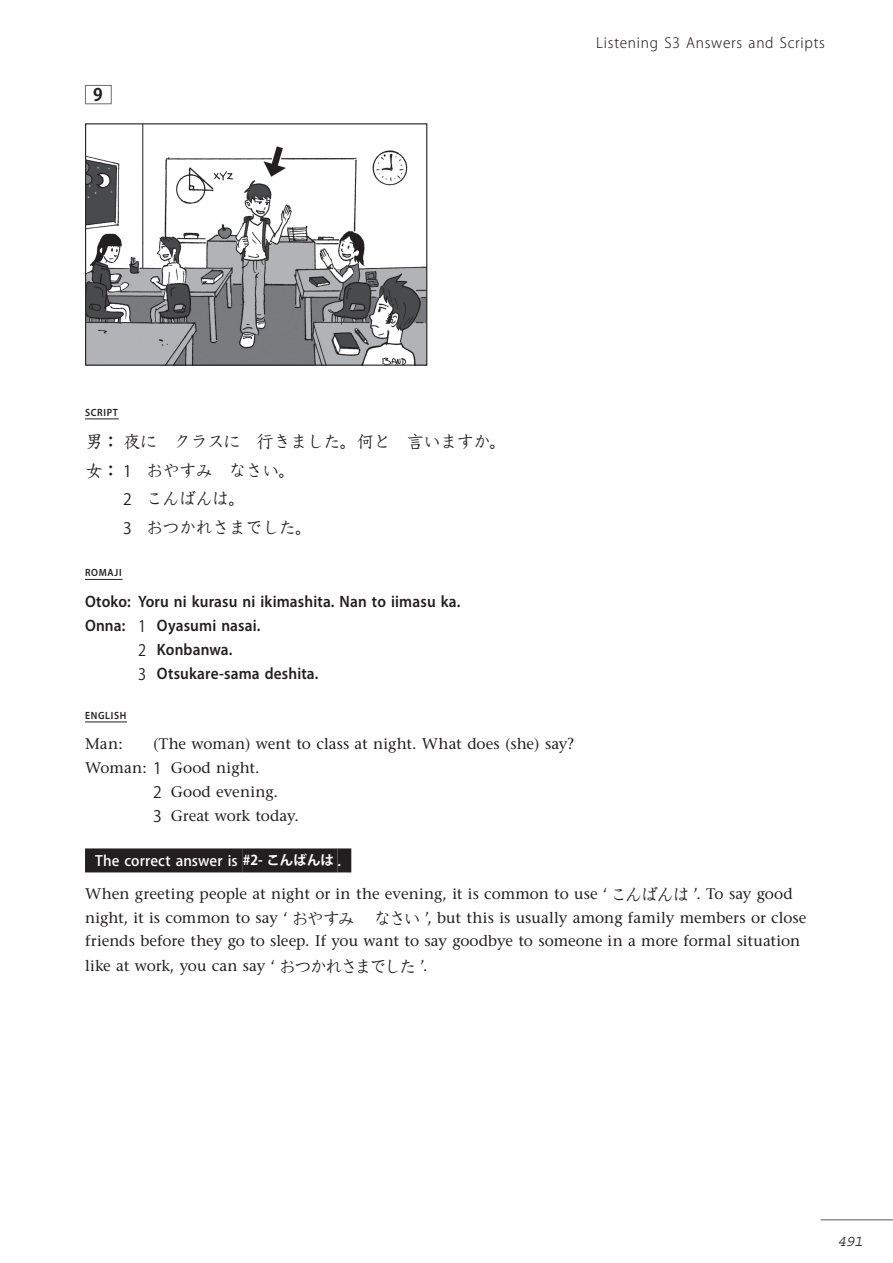
<style>
.page{position:relative;width:893px;height:1263px;background:#fff}
.page>*{position:absolute;margin:0;border:0;box-sizing:border-box;transform-origin:0 0}
.t1{font:18px "DF Kyo Ka Sho W4 MP RKSJ H";letter-spacing:-.075em;color:#231f20}
.t2{font:700 17.25px "Adobe Gothic Std";color:#231f20}
.t3{font:600 16.5px "Myriad Pro";letter-spacing:.01em;color:#231f20;scale:.93 1}
.t4{font:italic 15.75px "Courier";color:#231f20}
.t5{font:15.3px/23.4px "Stone Serif";color:#231f20}
.t6{font:300 14.25px "Koz Go Pr 6 N";letter-spacing:.05em;color:#231f20}
.t7{font:500 14.25px "Koz Go Pr 6 N";letter-spacing:.005em;color:#fff}
.t8{font:600 10.5px "Myriad Pro";letter-spacing:.07em;color:#231f20;scale:.93 1}
.s1{font-family:"Koz Go Pr 6 N";font-size:15.75px}
.s2{font-family:"Koz Go Pr 6 N";font-weight:400;font-size:15.75px}
.s3{font-weight:700;font-size:13.5px}
.s4{font-family:"DF Kyo Ka Sho W4 MP RKSJ H";font-size:18px}
</style>
<div class="page">
<hr style="left:821px;top:1219px;width:72px;height:1px;background:#6c6d70">
<hr style="left:85px;top:418px;width:34px;height:1px;background:#231f20">
<hr style="left:85px;top:579px;width:37px;height:1px;background:#231f20">
<hr style="left:85px;top:721px;width:42px;height:1px;background:#231f20">
<div style="left:85px;top:848px;width:158px;height:24px;background:#231f20"></div>
<div style="left:243px;top:848px;width:95px;height:24px;background:#231f20"></div>
<div style="left:338px;top:848px;width:13px;height:24px;background:#231f20"></div>
<div style="left:85px;top:85px;width:27px;height:19px;border:1px solid #6c6d70"></div>
<img style="left:87px;top:125px;width:338px;height:239px">
<div style="left:85px;top:123px;width:342px;height:243px;border:1px solid #231f20"></div>
<p class="t2" style="left:93px;top:84px;width:11px">9</p>
<p class="t6" style="left:596px;top:34px;width:230px">Listening S3 Answers and Scripts</p>
<p class="t8" style="left:85px;top:406px;width:37px">SCRIPT</p>
<p class="t1" style="left:85px;top:433px;width:424px">男： 夜に　クラスに　行きました。何と　言いますか。</p>
<p class="t1" style="left:85px;top:461px;width:213px">女： <span class="s1">1　</span>おやすみ　なさい。</p>
<p class="t1" style="left:123px;top:490px;width:125px"><span class="s1">2　</span>こんばんは。</p>
<p class="t1" style="left:123px;top:518px;width:191px"><span class="s1">3　</span>おつかれさまでした。</p>
<p class="t8" style="left:85px;top:566px;width:41px">ROMAJI</p>
<p class="t3" style="left:85px;top:591px;width:405px">Otoko: Yoru ni kurasu ni ikimashita. Nan to iimasu ka.</p>
<p class="t3" style="left:85px;top:615px;width:190px">Onna: <span class="s2">1</span> Oyasumi nasai.</p>
<p class="t3" style="left:138px;top:639px;width:103px"><span class="s2">2</span> Konbanwa.</p>
<p class="t3" style="left:138px;top:663px;width:195px"><span class="s2">3</span> Otsukare-sama deshita.</p>
<p class="t8" style="left:85px;top:709px;width:46px">ENGLISH</p>
<p class="t5" style="left:85px;top:732px;width:39px">Man:</p>
<p class="t5" style="left:153px;top:732px;width:423px">(The woman) went to class at night. What does (she) say?</p>
<p class="t5" style="left:85px;top:756px;width:176px">Woman: <span class="s1">1</span> Good night.</p>
<p class="t5" style="left:153px;top:780px;width:126px"><span class="s1">2</span> Good evening.</p>
<p class="t5" style="left:153px;top:804px;width:147px"><span class="s1">3</span> Great work today.</p>
<p class="t7" style="left:95px;top:852px;width:247px">The correct answer is <span class="s3">#2- こんばんは</span> .</p>
<p class="t5" style="left:85px;top:882px;width:723px">When greeting people at night or in the evening, it is common to use ‘<span class="s4">こんばんは</span> ’. To say good night, it is common to say ‘ <span class="s4">おやすみ なさい</span> ’, but this is usually among family members or close friends before they go to sleep. If you want to say goodbye to someone in a more formal situation</p>
<p class="t5" style="left:85px;top:954px;width:344px">like at work, you can say ‘ <span class="s4">おつかれさまでした</span> ’.</p>
<p class="t4" style="left:838px;top:1233px;width:27px">491</p>
</div>
